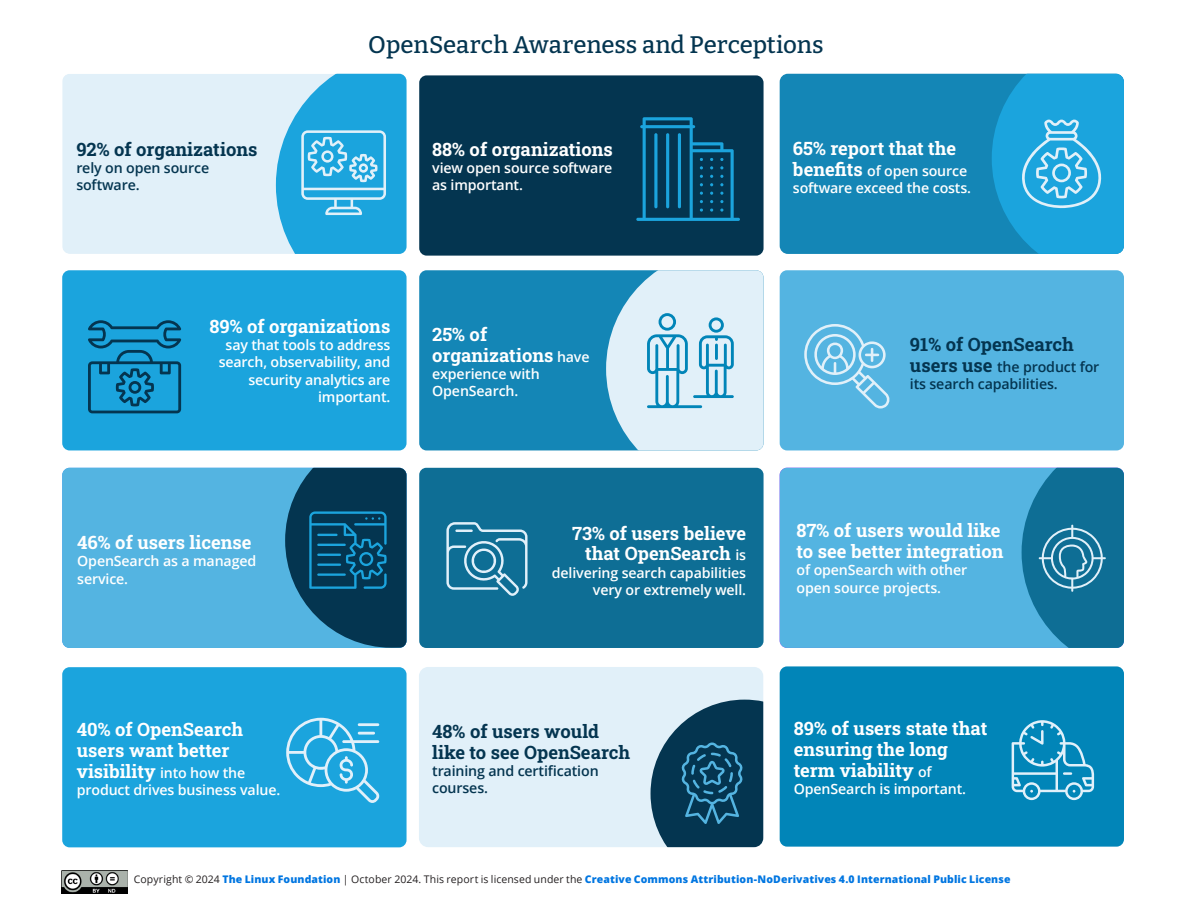
<style>
.page{position:relative;width:1188px;height:918px;background:#fff}
.page>*{position:absolute;margin:0;border:0;box-sizing:border-box;transform-origin:0 0}
.t1{font:500 24px "Bitter";color:#043550}
.t2{font:700 18.45px/20.9px "Roboto Slab";color:#fff}
.t3{font:700 18.45px/20.9px "Roboto Slab";color:#043550}
.t4{font:600 14.25px/17.2px "Open Sans";letter-spacing:-.01em;color:#fff}
.t5{font:600 14.25px/17.2px "Open Sans";letter-spacing:-.01em;color:#043550}
.Body{font:800 10.5px "Open Sans";letter-spacing:.01em;color:#0076e1}
.s1{font-family:"Roboto Slab";font-weight:700;font-size:18.45px}
.s2{font-family:"Open Sans";font-weight:600;font-size:14.25px}
.s3{font-weight:400;color:#231f20}
</style>
<div class="page">
<div style="left:419px;top:667px;width:344px;height:180px;background:#e1f0f9;border-radius:9px"></div>
<div style="left:419px;top:468px;width:345px;height:180px;background:#0e6e95;border-radius:7px"></div>
<div style="left:419px;top:270px;width:345px;height:180px;background:#1486b6;border-radius:7px"></div>
<div style="left:780px;top:666px;width:344px;height:181px;background:#0185b8;border-radius:7px"></div>
<div style="left:62px;top:667px;width:345px;height:180px;background:#1ba4dd;border-radius:7px"></div>
<div style="left:780px;top:468px;width:344px;height:180px;background:#54b4e1;border-radius:7px"></div>
<div style="left:62px;top:468px;width:345px;height:180px;background:#54b4e1;border-radius:7px"></div>
<div style="left:419px;top:75px;width:345px;height:181px;background:#043550;border-radius:7px"></div>
<div style="left:780px;top:74px;width:344px;height:180px;background:#1486b6;border-radius:8px"></div>
<div style="left:62px;top:270px;width:345px;height:180px;background:#1ba4dd;border-radius:7px"></div>
<div style="left:780px;top:270px;width:344px;height:180px;background:#54b4e1;border-radius:7px"></div>
<div style="left:62px;top:74px;width:214px;height:180px;background:#e1f0f9"></div>
<svg style="left:276px;top:74px;width:131px;height:180px;background:#40b2e2"></svg>
<svg style="left:636px;top:117px;width:104px;height:104px"></svg>
<svg style="left:88px;top:320px;width:93px;height:93px"></svg>
<svg style="left:606px;top:270px;width:158px;height:180px;background:#bedeee"></svg>
<svg style="left:804px;top:324px;width:86px;height:85px"></svg>
<svg style="left:285px;top:468px;width:122px;height:180px;background:#114f6e"></svg>
<hr style="left:317px;top:534px;width:21px;height:2px;background:#1ba4dd">
<hr style="left:317px;top:544px;width:29px;height:2px;background:#1ba4dd">
<hr style="left:317px;top:554px;width:24px;height:2px;background:#1ba4dd">
<hr style="left:317px;top:564px;width:24px;height:2px;background:#1ba4dd">
<hr style="left:317px;top:573px;width:29px;height:3px;background:#1ba4dd">
<svg style="left:446px;top:522px;width:82px;height:74px"></svg>
<svg style="left:286px;top:718px;width:94px;height:85px"></svg>
<hr style="left:358px;top:732px;width:17px;height:3px;background:#e1f0fa">
<hr style="left:358px;top:723px;width:21px;height:3px;background:#e1f0fa">
<svg style="left:651px;top:700px;width:112px;height:147px;background:#285872"></svg>
<svg style="left:1012px;top:720px;width:82px;height:80px"></svg>
<svg style="left:992px;top:74px;width:132px;height:180px;background:#27a6db"></svg>
<svg style="left:1022px;top:468px;width:102px;height:180px;background:#217da3"></svg>
<img style="left:62px;top:871px;width:66px;height:23px">
<p class="t3" style="left:76px;top:138px;width:183px">92% of organizations</p>
<p class="t5" style="left:76px;top:159px;width:134px">rely on open source software.</p>
<p class="t1" style="left:368px;top:29px;width:457px">OpenSearch Awareness and Perceptions</p>
<p class="t2" style="left:432px;top:138px;width:182px">88% of organizations</p>
<p class="t4" style="left:432px;top:159px;width:182px">view open source software as important.</p>
<p class="t2" style="left:793px;top:137px;width:165px">65% report that the</p>
<p class="t4" style="left:793px;top:161px;width:180px"><span class="s1">benefits</span> of open source software exceed the costs.</p>
<p class="t2" style="left:209px;top:315px;width:182px">89% of organizations</p>
<p class="t4" style="left:219px;top:336px;width:173px;text-align:right">say that tools to address search, observability, and security analytics are important.</p>
<p class="t3" style="left:910px;top:334px;width:166px">91% of OpenSearch</p>
<p class="t2" style="left:432px;top:323px;width:159px">25% of organizations <span class="s2">have</span></p>
<p class="t4" style="left:432px;top:365px;width:109px">experience with<br>OpenSearch.</p>
<p class="t5" style="left:910px;top:358px;width:191px"><span class="s1">users use</span> the product for its search capabilities.</p>
<p class="t2" style="left:77px;top:531px;width:176px">46% of users license</p>
<p class="t4" style="left:77px;top:552px;width:181px">OpenSearch as a managed service.</p>
<p class="t2" style="left:77px;top:719px;width:170px">40% of OpenSearch users want better visibility <span class="s2">into how the</span></p>
<p class="t4" style="left:77px;top:781px;width:205px">product drives business value.</p>
<p class="t2" style="left:572px;top:522px;width:176px;text-align:right">73% of users believe that OpenSearch <span class="s2">is</span></p>
<p class="t4" style="left:552px;top:564px;width:196px;text-align:right">delivering search capabilities very or extremely well.</p>
<p class="t2" style="left:797px;top:520px;width:209px">87% of users would like to see better integration</p>
<p class="t4" style="left:797px;top:561px;width:172px">of openSearch with other open source projects.</p>
<p class="t3" style="left:432px;top:720px;width:200px">48% of users would like to see OpenSearch</p>
<p class="t5" style="left:432px;top:762px;width:168px">training and certification courses.</p>
<p class="t2" style="left:794px;top:718px;width:195px">89% of users state that ensuring the long term viability <span class="s2">of</span></p>
<p class="t4" style="left:794px;top:780px;width:174px">OpenSearch is important.</p>
<p class="Body" style="left:134px;top:872px;width:878px"><span class="s3">Copyright © 2024</span> The Linux Foundation <span class="s3">| October 2024. This report is licensed under the</span> Creative Commons Attribution-NoDerivatives 4.0 International Public License</p>
</div>
